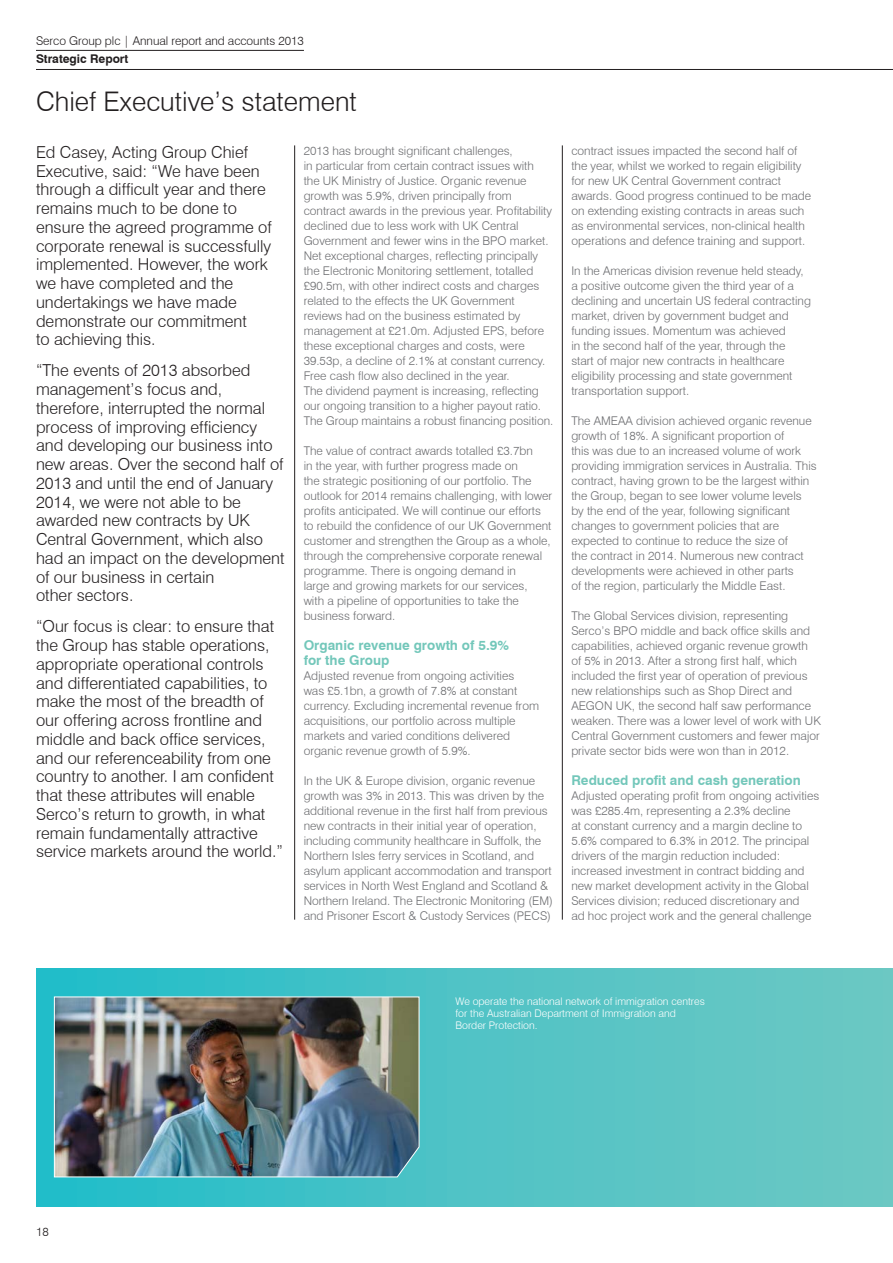
<style>
.page{position:relative;width:893px;height:1263px;background:#fff}
.page>*{position:absolute;margin:0;border:0;box-sizing:border-box;transform-origin:0 0}
._01_Main_heads{font:300 27px "Swiss 721 BT";color:#231f20}
._08_Intro{font:300 16.5px/18.8px "Swiss 721 BT";color:#231f20}
._03_Sub_head{font:700 13.5px/15px "Swiss 721 BT";color:#73c7ba}
._05_Text{font:300 12px/15px "Swiss 721 BT";color:#6c6d70}
.t1{font:300 12px "Swiss 721 BT";letter-spacing:-.005em;color:#231f20}
.t2{font:700 12px "Swiss 721 BT";letter-spacing:-.005em;color:#231f20}
._06_Captions{font:300 10.5px/12px "Swiss 721 BT";color:#fff}
</style>
<div class="page">
<hr style="left:36px;top:50px;width:268px;height:1px;background:#231f20">
<hr style="left:36px;top:69px;width:857px;height:1px;background:#231f20">
<hr style="left:294px;top:145px;width:1px;height:775px;background:#231f20">
<hr style="left:562px;top:145px;width:1px;height:775px;background:#231f20">
<div style="left:36px;top:968px;width:857px;height:238px;background:linear-gradient(to right,#22bdc9,#71c8c3)"></div>
<img style="left:54px;top:996px;width:366px;height:182px">
<p class="t1" style="left:36px;top:34px;width:269px">Serco Group plc | Annual report and accounts 2013</p>
<p class="t2" style="left:36px;top:52px;width:94px">Strategic Report</p>
<p class="_01_Main_heads" style="left:36px;top:85px;width:322px">Chief Executive’s statement</p>
<p class="_08_Intro" style="left:36px;top:143px;width:237px">Ed Casey, Acting Group Chief<br>Executive, said: “We have been through a difficult year and there remains much to be done to ensure the agreed programme of corporate renewal is successfully implemented. However, the work we have completed and the undertakings we have made demonstrate our commitment<br>to achieving this.</p>
<p class="_08_Intro" style="left:36px;top:361px;width:250px">“The events of 2013 absorbed management’s focus and, therefore, interrupted the normal process of improving efficiency and developing our business into new areas. Over the second half of<br>2013 and until the end of January<br>2014, we were not able to be awarded new contracts by UK<br>Central Government, which also had an impact on the development of our business in certain<br>other sectors.</p>
<p class="_08_Intro" style="left:36px;top:617px;width:248px">“Our focus is clear: to ensure that the Group has stable operations, appropriate operational controls and differentiated capabilities, to make the most of the breadth of our offering across frontline and middle and back office services, and our referenceability from one country to another. I am confident that these attributes will enable Serco’s return to growth, in what remain fundamentally attractive service markets around the world.”</p>
<p class="_05_Text" style="left:304px;top:143px;width:251px">2013 has brought significant challenges,<br>in particular from certain contract issues with<br>the UK Ministry of Justice. Organic revenue growth was 5.9%, driven principally from contract awards in the previous year. Profitability declined due to less work with UK Central Government and fewer wins in the BPO market.<br>Net exceptional charges, reflecting principally the Electronic Monitoring settlement, totalled £90.5m, with other indirect costs and charges related to the effects the UK Government reviews had on the business estimated by management at £21.0m. Adjusted EPS, before these exceptional charges and costs, were 39.53p, a decline of 2.1% at constant currency.<br>Free cash flow also declined in the year.<br>The dividend payment is increasing, reflecting our ongoing transition to a higher payout ratio.<br>The Group maintains a robust financing position.</p>
<p class="_05_Text" style="left:304px;top:443px;width:250px">The value of contract awards totalled £3.7bn<br>in the year, with further progress made on<br>the strategic positioning of our portfolio. The outlook for 2014 remains challenging, with lower profits anticipated. We will continue our efforts to rebuild the confidence of our UK Government customer and strengthen the Group as a whole, through the comprehensive corporate renewal programme. There is ongoing demand in<br>large and growing markets for our services,<br>with a pipeline of opportunities to take the business forward.</p>
<p class="_03_Sub_head" style="left:304px;top:637px;width:207px">Organic revenue growth of 5.9% for the Group</p>
<p class="_05_Text" style="left:304px;top:668px;width:237px">Adjusted revenue from ongoing activities<br>was £5.1bn, a growth of 7.8% at constant currency. Excluding incremental revenue from acquisitions, our portfolio across multiple markets and varied conditions delivered organic revenue growth of 5.9%.</p>
<p class="_05_Text" style="left:304px;top:773px;width:251px">In the UK &amp; Europe division, organic revenue growth was 3% in 2013. This was driven by the additional revenue in the first half from previous new contracts in their initial year of operation, including community healthcare in Suffolk, the Northern Isles ferry services in Scotland, and asylum applicant accommodation and transport services in North West England and Scotland &amp; Northern Ireland. The Electronic Monitoring (EM) and Prisoner Escort &amp; Custody Services (PECS)</p>
<p class="_05_Text" style="left:571px;top:143px;width:241px">contract issues impacted the second half of the year, whilst we worked to regain eligibility for new UK Central Government contract awards. Good progress continued to be made on extending existing contracts in areas such as environmental services, non-clinical health operations and defence training and support.</p>
<p class="_05_Text" style="left:571px;top:263px;width:241px">In the Americas division revenue held steady, a positive outcome given the third year of a declining and uncertain US federal contracting market, driven by government budget and funding issues. Momentum was achieved<br>in the second half of the year, through the<br>start of major new contracts in healthcare eligibility processing and state government transportation support.</p>
<p class="_05_Text" style="left:571px;top:413px;width:247px">The AMEAA division achieved organic revenue growth of 18%. A significant proportion of<br>this was due to an increased volume of work providing immigration services in Australia. This contract, having grown to be the largest within the Group, began to see lower volume levels by the end of the year, following significant changes to government policies that are expected to continue to reduce the size of<br>the contract in 2014. Numerous new contract developments were achieved in other parts<br>of the region, particularly the Middle East.</p>
<p class="_05_Text" style="left:571px;top:608px;width:251px">The Global Services division, representing Serco’s BPO middle and back office skills and capabilities, achieved organic revenue growth<br>of 5% in 2013. After a strong first half, which included the first year of operation of previous new relationships such as Shop Direct and AEGON UK, the second half saw performance weaken. There was a lower level of work with UK Central Government customers and fewer major private sector bids were won than in 2012.</p>
<p class="_03_Sub_head" style="left:571px;top:772px;width:231px">Reduced profit and cash generation</p>
<p class="_05_Text" style="left:571px;top:788px;width:250px">Adjusted operating profit from ongoing activities was £285.4m, representing a 2.3% decline<br>at constant currency and a margin decline to 5.6% compared to 6.3% in 2012. The principal drivers of the margin reduction included: increased investment in contract bidding and new market development activity in the Global Services division; reduced discretionary and<br>ad hoc project work and the general challenge</p>
<p class="t1" style="left:36px;top:1224px;width:14px">18</p>
<p class="_06_Captions" style="left:455px;top:995px;width:251px">We operate the national network of immigration centres for the Australian Department of Immigration and<br>Border Protection.</p>
</div>
